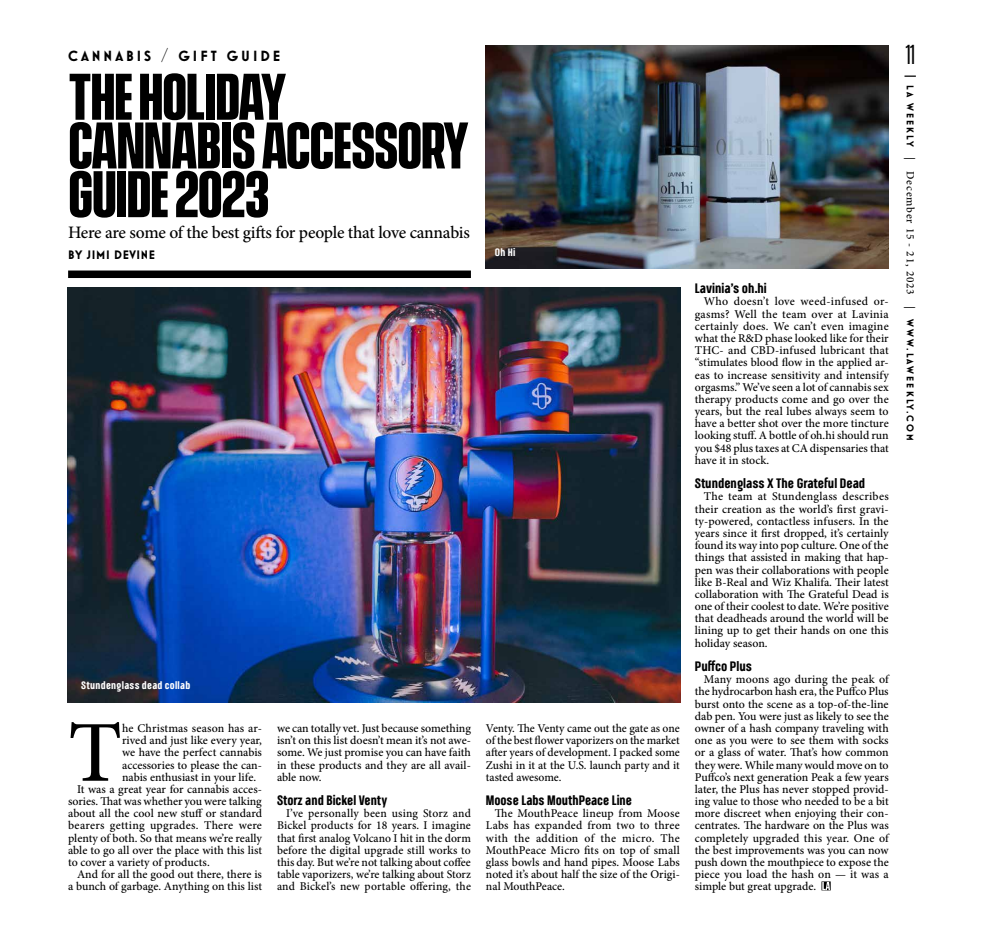
<style>
.page{position:relative;width:990px;height:945px;background:#fff}
.page>*{position:absolute;margin:0;border:0;box-sizing:border-box;transform-origin:0 0}
.t1{font:500 86.88px "Minion Pro";color:#000}
.t2{font:700 60px/48.8px "Vanguard CF";letter-spacing:-.015em;color:#000}
.t3{font:25px "Vanguard CF";color:#000}
.t4{font:500 17.5px "Minion Pro";letter-spacing:-.02em;color:#000}
.t5{font:700 15px "Mostra Nuova Alt D";letter-spacing:.2em;color:#000}
.t6{font:700 13.12px "Coast";color:#000}
.t7{font:700 12.5px "Mostra Nuova Alt D";letter-spacing:.05em;color:#000}
.t8{font:500 11.88px/12.1px "Minion Pro";color:#000;text-align:justify}
.t9{font:500 11.88px "Minion Pro";letter-spacing:.02em;color:#000}
.t10{font:700 10.25px "Coast";letter-spacing:.03em;color:#fff}
.t11{font:700 10px "Mostra Nuova";letter-spacing:.225em;color:#000}
.s1{font-weight:300;font-size:17.5px}
.s2{font-family:"Minion Pro";font-weight:500;font-size:11.25px}
</style>
<div class="page">
<div style="left:68px;top:271px;width:403px;height:7px;background:#000"></div>
<svg style="left:822px;top:881px;width:9px;height:9px"></svg>
<img style="left:68px;top:287px;width:613px;height:415px">
<img style="left:486px;top:45px;width:403px;height:224px">
<p class="t5" style="left:68px;top:47px;width:214px">CANNABIS <span class="s1">/</span> GIFT GUIDE</p>
<h2 class="t2" style="left:68px;top:76px;width:402px">THE HOLIDAY<br>CANNABIS ACCESSORY<br>GUIDE 2023</h2>
<h3 class="t4" style="left:68px;top:221px;width:403px">Here are some of the best gifts for people that love cannabis</h3>
<p class="t7" style="left:68px;top:248px;width:88px">BY JIMI DEVINE</p>
<p class="t10" style="left:495px;top:246px;width:22px">Oh Hi</p>
<p class="t10" style="left:81px;top:679px;width:111px">Stundenglass dead collab</p>
<h1 class="t1" style="left:68px;top:694px;width:55px">T</h1>
<p class="t8" style="left:122px;top:722px;width:141px">he Christmas season has ar-</p>
<p class="t8" style="left:122px;top:734px;width:141px">rived and just like every year,</p>
<p class="t8" style="left:122px;top:747px;width:141px">we have the perfect cannabis</p>
<p class="t8" style="left:122px;top:759px;width:141px">accessories to please the can-</p>
<p class="t8" style="left:122px;top:771px;width:136px">nabis enthusiast in your life.</p>
<p class="t8" style="left:77px;top:783px;width:186px">It was a great year for cannabis acces-</p>
<p class="t8" style="left:68px;top:795px;width:195px">sories. That was whether you were talking</p>
<p class="t8" style="left:68px;top:807px;width:195px">about all the cool new stuff or standard</p>
<p class="t9" style="left:68px;top:818px;width:195px">bearers getting upgrades. There were</p>
<p class="t8" style="left:68px;top:832px;width:195px">plenty of both. So that means we’re really</p>
<p class="t8" style="left:68px;top:844px;width:195px">able to go all over the place with this list</p>
<p class="t8" style="left:68px;top:856px;width:143px">to cover a variety of products.</p>
<p class="t8" style="left:77px;top:868px;width:186px">And for all the good out there, there is</p>
<p class="t8" style="left:68px;top:881px;width:195px">a bunch of garbage. Anything on this list</p>
<p class="t8" style="left:277px;top:722px;width:195px">we can totally vet. Just because something isn’t on this list doesn’t mean it’s not awe&shy;some. We just promise you can have faith in these products and they are all avail&shy;able now.</p>
<p class="t6" style="left:277px;top:793px;width:112px">Storz and Bickel Venty</p>
<p class="t8" style="left:277px;top:807px;width:195px;text-indent:9px">I’ve personally been using Storz and Bickel products for 18 years. I imagine that first analog Volcano I hit in the dorm before the digital upgrade still works to this day. But we’re not talking about coffee table vaporizers, we’re talking about Storz and Bickel’s new portable offering, the</p>
<p class="t8" style="left:486px;top:722px;width:195px">Venty. The Venty came out the gate as one of the best flower vaporizers on the market after years of development. I packed some Zushi in it at the U.S. launch party and it tasted awesome.</p>
<p class="t6" style="left:486px;top:793px;width:148px">Moose Labs MouthPeace Line</p>
<p class="t8" style="left:486px;top:807px;width:195px;text-indent:9px">The MouthPeace lineup from Moose Labs has expanded from two to three with the addition of the micro. The MouthPeace Micro fits on top of small glass bowls and hand pipes. Moose Labs noted it’s about half the size of the Origi&shy;nal MouthPeace.</p>
<p class="t6" style="left:695px;top:281px;width:74px">Lavinia’s oh.hi</p>
<p class="t8" style="left:695px;top:296px;width:195px;text-indent:9px">Who doesn’t love weed-infused or&shy;gasms? Well the team over at Lavinia certainly does. We can’t even imagine what the R&amp;D phase looked like for their THC- and CBD-infused lubricant that “stimulates blood flow in the applied ar&shy;eas to increase sensitivity and intensify orgasms.” We’ve seen a lot of cannabis sex therapy products come and go over the years, but the real lubes always seem to have a better shot over the more tincture looking stuff. A bottle of oh.hi should run you $48 plus taxes at CA dispensaries that have it in stock.</p>
<p class="t6" style="left:695px;top:476px;width:172px">Stundenglass X The Grateful Dead</p>
<p class="t8" style="left:695px;top:491px;width:195px;text-indent:9px">The team at Stundenglass describes their creation as the world’s first gravi&shy;ty-powered, contactless infusers. In the years since it first dropped, it’s certainly found its way into pop culture. One of the things that assisted in making that hap&shy;pen was their collaborations with people like B-Real and Wiz Khalifa. Their latest collaboration with The Grateful Dead is one of their coolest to date. We’re positive that deadheads around the world will be lining up to get their hands on one this holiday season.</p>
<p class="t6" style="left:695px;top:659px;width:59px">Puffco Plus</p>
<p class="t8" style="left:695px;top:673px;width:195px;text-indent:9px">Many moons ago during the peak of the hydrocarbon hash era, the Puffco Plus burst onto the scene as a top-of-the-line dab pen. You were just as likely to see the owner of a hash company traveling with one as you were to see them with socks or a glass of water. That’s how common they were. While many would move on to Puffco’s next generation Peak a few years later, the Plus has never stopped provid&shy;ing value to those who needed to be a bit more discreet when enjoying their con&shy;centrates. The hardware on the Plus was completely upgraded this year. One of the best improvements was you can now push down the mouthpiece to expose the piece you load the hash on — it was a simple but great upgrade.</p>
<h3 class="t3" style="left:905px;top:41px;width:12px">11</h3>
<p class="t11" style="left:916px;top:85px;width:357px;rotate:90deg">LA WEEKLY <span class="s2">| December 15 - 21, 2023 |</span> WWW.LAWEEKLY.COM</p>
</div>
